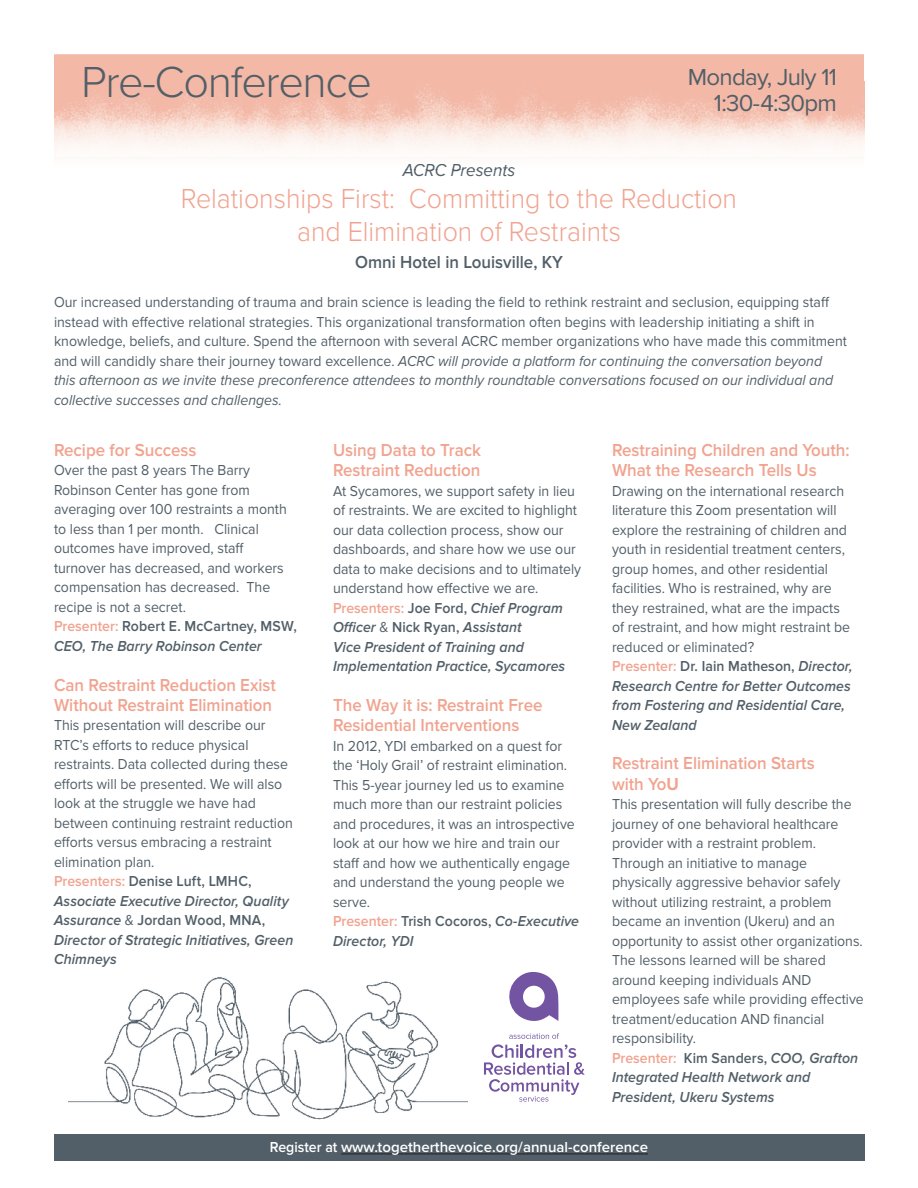
<style>
.page{position:relative;width:918px;height:1188px;background:#fff}
.page>*{position:absolute;margin:0;border:0;box-sizing:border-box;transform-origin:0 0}
.t1{font:300 45px "Proxima Nova";letter-spacing:-.03em;color:#525f68}
.t2{font:300 28.5px/32.2px "Proxima Nova";color:#f1a38f;text-align:center;scale:.94 1}
.t3{font:24px/25.5px "Proxima Nova";letter-spacing:-.03em;color:#525f68;text-align:right}
.t4{font:600 18px/20.2px "Proxima Nova";color:#f1a38f;scale:.94 1}
.t5{font:600 18px "Proxima Nova";color:#525f68;scale:.94 1}
.t6{font:italic 18px "Proxima Nova";color:#535f69;scale:.94 1}
.t7{font:15px/19.5px "Proxima Nova";color:#525f68;scale:.94 1}
.t8{font:600 15px "Proxima Nova";color:#fff;scale:.94 1}
.s1{color:#53606a}
.s2{font-style:italic}
.s3{font-weight:600;color:#f1a38f}
.s4{font-weight:600}
.s5{font-weight:600;font-style:italic}
.s6{font-weight:700}
</style>
<div class="page">
<div style="left:54px;top:1134px;width:810px;height:27px;background:#525f68"></div>
<hr style="left:341px;top:1154px;width:307px;height:1px;background:#231f20">
<img style="left:68px;top:977px;width:399px;height:143px">
<img style="left:54px;top:82px;width:810px;height:74px">
<svg style="left:509px;top:972px;width:49px;height:49px"></svg>
<svg style="left:484px;top:1033px;width:101px;height:69px"></svg>
<h1 class="t1" style="left:81px;top:65px;width:292px">Pre-Conference</h1>
<h3 class="t3" style="left:688px;top:66px;width:151px">Monday, July 11<br>1:30-4:30pm</h3>
<p class="t6" style="left:403px;top:163px;width:121px"><span class="s1">ACRC P</span>resents</p>
<h2 class="t2" style="left:181px;top:185px;width:593px">Relationships First: Committing to the Reduction and Elimination of Restraints</h2>
<p class="t5" style="left:355px;top:256px;width:222px">Omni Hotel in Louisville, KY</p>
<p class="t7" style="left:54px;top:294px;width:845px">Our increased understanding of trauma and brain science is leading the field to rethink restraint and seclusion, equipping staff instead with effective relational strategies. This organizational transformation often begins with leadership initiating a shift in knowledge, beliefs, and culture. Spend the afternoon with several ACRC member organizations who have made this commitment and will candidly share their journey toward excellence. <span class="s2">ACRC will provide a platform for continuing the conversation beyond this afternoon as we invite these preconference attendees to monthly roundtable conversations focused on our individual and collective successes and challenges.</span></p>
<p class="t4" style="left:54px;top:441px;width:153px">Recipe for Success</p>
<p class="t7" style="left:54px;top:462px;width:260px">Over the past 8 years The Barry<br>Robinson Center has gone from averaging over 100 restraints a month to less than 1 per month. Clinical outcomes have improved, staff turnover has decreased, and workers compensation has decreased. The recipe is not a secret.<br><span class="s3">Presenter:</span> <span class="s4">Robert E. McCartney, MSW,<br></span><span class="s5">CEO, The Barry Robinson Center</span></p>
<p class="t4" style="left:54px;top:676px;width:238px">Can Restraint Reduction Exist<br>Without Restraint Elimination</p>
<p class="t7" style="left:54px;top:717px;width:256px">This presentation will describe our RTC’s efforts to reduce physical restraints. Data collected during these efforts will be presented. We will also look at the struggle we have had between continuing restraint reduction efforts versus embracing a restraint elimination plan.<br><span class="s3">Presenters:</span> <span class="s4">Denise Luft, LMHC, </span><span class="s5">Associate Executive Director, Quality Assurance</span> &amp; <span class="s4">Jordan Wood, MNA, </span><span class="s5">Director of Strategic Initiatives, Green Chimneys</span></p>
<p class="t4" style="left:612px;top:441px;width:254px">Restraining Children and Youth:<br>What the Research Tells Us</p>
<p class="t7" style="left:612px;top:482px;width:257px">Drawing on the international research literature this Zoom presentation will explore the restraining of children and youth in residential treatment centers, group homes, and other residential facilities. Who is restrained, why are they restrained, what are the impacts of restraint, and how might restraint be reduced or eliminated?<br><span class="s3">Presenter:</span> <span class="s4">Dr. Iain Matheson,</span> <span class="s5">Director, Research Centre for Better Outcomes from Fostering and Residential Care, New Zealand</span></p>
<p class="t4" style="left:612px;top:754px;width:217px">Restraint Elimination Starts with Yo<span class="s6">U</span></p>
<p class="t7" style="left:612px;top:795px;width:270px">This presentation will fully describe the journey of one behavioral healthcare provider with a restraint problem.<br>Through an initiative to manage physically aggressive behavior safely without utilizing restraint, a problem became an invention (Ukeru) and an opportunity to assist other organizations.<br>The lessons learned will be shared around keeping individuals AND employees safe while providing effective treatment/education AND financial responsibility.<br><span class="s3">Presenter:</span> <span class="s4">Kim Sanders,</span> <span class="s5">COO, Grafton Integrated Health Network and President, Ukeru Systems</span></p>
<p class="t4" style="left:333px;top:441px;width:159px">Using Data to Track<br>Restraint Reduction</p>
<p class="t7" style="left:333px;top:482px;width:266px">At Sycamores, we support safety in lieu of restraints. We are excited to highlight our data collection process, show our dashboards, and share how we use our data to make decisions and to ultimately understand how effective we are.<br><span class="s3">Presenters:</span> <span class="s4">Joe Ford,</span> <span class="s5">Chief Program Officer</span> &amp; <span class="s4">Nick Ryan,</span> <span class="s5">Assistant<br>Vice President of Training and Implementation Practice, Sycamores</span></p>
<p class="t4" style="left:333px;top:696px;width:224px">The Way it is: Restraint Free<br>Residential Interventions</p>
<p class="t7" style="left:333px;top:737px;width:263px">In 2012, YDI embarked on a quest for the ‘Holy Grail’ of restraint elimination.<br>This 5-year journey led us to examine much more than our restraint policies and procedures, it was an introspective look at our how we hire and train our staff and how we authentically engage and understand the young people we serve.<br><span class="s3">Presenter:</span> <span class="s4">Trish Cocoros,</span> <span class="s5">Co-Executive<br>Director, YDI</span></p>
<p class="t8" style="left:270px;top:1141px;width:404px">Register at www.togetherthevoice.org/annual-conference</p>
</div>
